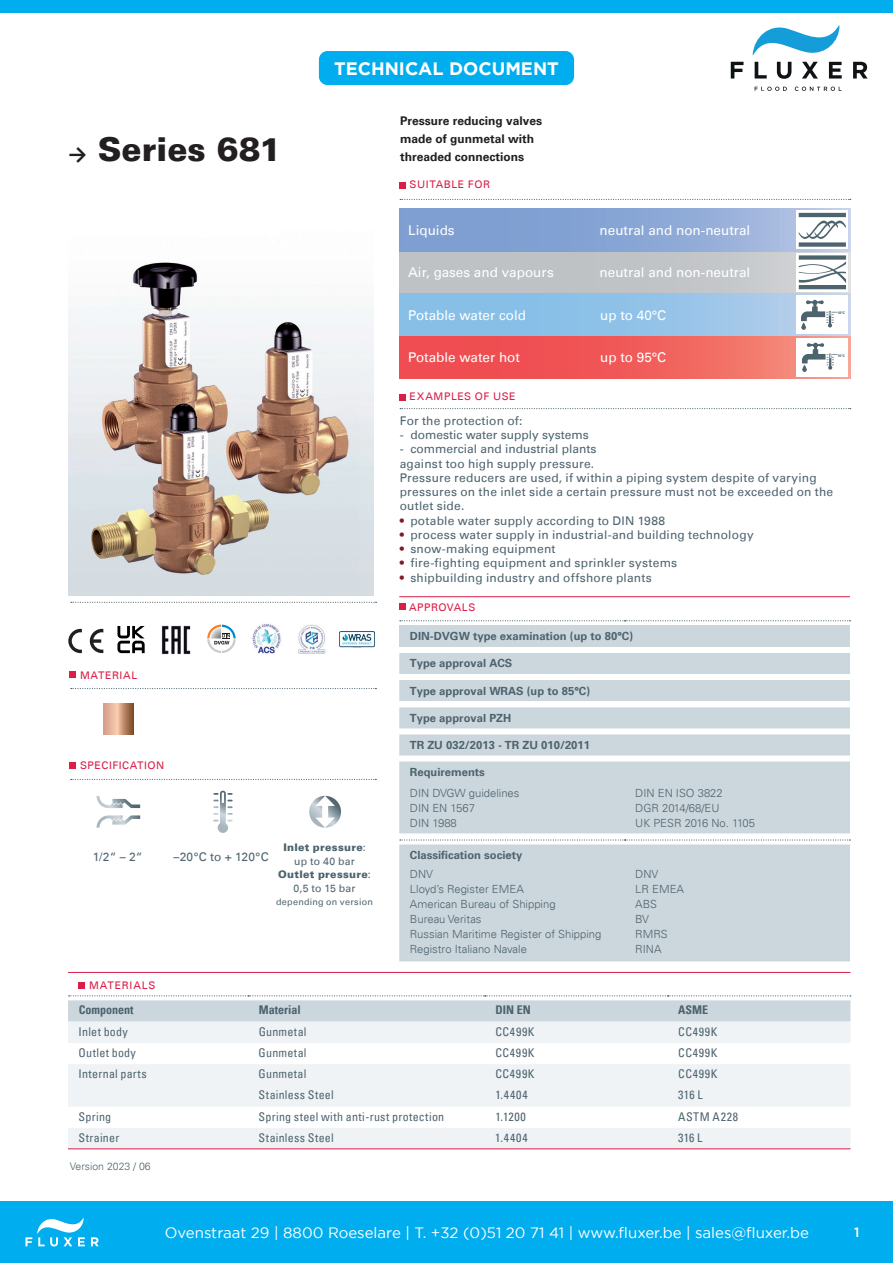
<style>
.page{position:relative;width:893px;height:1263px;background:#fff}
.page>*{position:absolute;margin:0;border:0;box-sizing:border-box;transform-origin:0 0}
.t1{font:900 33px "Univers";color:#231f20}
.t2{font:700 18px "Gotham";color:#fff}
.t3{font:15px "Gotham";color:#fff}
.t4{font:13.5px "Univers";color:#fff}
.t5{font:500 13.5px "Gotham";color:#fff}
.t6{font:12px/14.2px "Univers";letter-spacing:.015em;color:#4d636e}
.t7{font:condensed 12px "Univers";letter-spacing:.03em;color:#4d636e}
.t8{font:700 12px/18px "Univers";color:#231f20}
.t9{font:700 condensed 12px "Univers";color:#4d636e}
.t10{font:condensed 12px "Univers";letter-spacing:.055em;color:#4d636e}
.t11{font:300 11.25px/15px "Univers";color:#4d636e}
.t12{font:700 11.25px "Univers";color:#4d636e}
.t13{font:10.5px "Univers";letter-spacing:.05em;color:#d91e47}
.t14{font:900 10.5px/13.5px "Univers";letter-spacing:.025em;color:#4d636e;text-align:center}
.t15{font:300 10.5px "Univers";color:#4d636e}
.t16{font:10.5px "Univers";letter-spacing:.08em;color:#d91e47}
.t17{font:9px "Univers";letter-spacing:.03em;color:#4d636e}
.t18{font:700 condensed 3.6px "Univers";color:#4d636e}
.s1{font-family:"Calibri";font-weight:700;font-size:21px}
.s2{color:#831927}
.s3{font-weight:400}
</style>
<div class="page">
<div style="left:0;top:1201px;width:893px;height:62px;background:#00aeef"></div>
<div style="left:319px;top:51px;width:255px;height:34px;background:#00aeef;border-radius:9px"></div>
<svg style="left:755px;top:87px;width:32px;height:4px"></svg>
<svg style="left:795px;top:87px;width:47px;height:4px"></svg>
<svg style="left:731px;top:62px;width:12px;height:17px"></svg>
<svg style="left:755px;top:62px;width:12px;height:17px"></svg>
<svg style="left:777px;top:62px;width:14px;height:17px"></svg>
<svg style="left:802px;top:62px;width:16px;height:17px"></svg>
<svg style="left:853px;top:62px;width:14px;height:17px"></svg>
<svg style="left:829px;top:62px;width:13px;height:17px"></svg>
<svg style="left:753px;top:26px;width:86px;height:29px"></svg>
<div style="left:0;top:0;width:893px;height:13px;background:#00aeef"></div>
<svg style="left:91px;top:1237px;width:8px;height:9px"></svg>
<svg style="left:26px;top:1218px;width:59px;height:28px"></svg>
<svg style="left:71px;top:602px;width:306px;height:1px"></svg>
<svg style="left:71px;top:688px;width:305px;height:1px"></svg>
<svg style="left:71px;top:779px;width:305px;height:1px"></svg>
<img style="left:68px;top:262px;width:306px;height:333px">
<svg style="left:97px;top:796px;width:43px;height:32px"></svg>
<svg style="left:309px;top:796px;width:32px;height:32px"></svg>
<svg style="left:213px;top:791px;width:20px;height:42px"></svg>
<svg style="left:103px;top:703px;width:31px;height:31px"></svg>
<img style="left:340px;top:631px;width:34px;height:16px">
<img style="left:252px;top:624px;width:29px;height:29px">
<img style="left:298px;top:624px;width:28px;height:29px">
<svg style="left:207px;top:625px;width:29px;height:28px"></svg>
<img style="left:161px;top:625px;width:30px;height:30px">
<svg style="left:68px;top:629px;width:35px;height:24px"></svg>
<svg style="left:117px;top:626px;width:28px;height:27px"></svg>
<svg style="left:70px;top:672px;width:6px;height:6px"></svg>
<svg style="left:70px;top:762px;width:6px;height:6px"></svg>
<hr style="left:68px;top:972px;width:782px;height:1px;background:#d91e47">
<svg style="left:79px;top:982px;width:6px;height:6px"></svg>
<svg style="left:68px;top:1022px;width:782px;height:126px;fill:#eff3f5"></svg>
<svg style="left:68px;top:995px;width:783px;height:27px;background:#d4dce2"></svg>
<hr style="left:68px;top:1148px;width:782px;height:1px;background:#d91e47">
<div style="left:399px;top:626px;width:451px;height:21px;background:#ccd6dd"></div>
<svg style="left:400px;top:620px;width:450px;height:1px"></svg>
<div style="left:399px;top:653px;width:451px;height:21px;background:#ccd6dd"></div>
<svg style="left:399px;top:680px;width:451px;height:48px;background:#d2dbe1"></svg>
<div style="left:399px;top:734px;width:451px;height:21px;background:#ccd6dd"></div>
<div style="left:399px;top:761px;width:451px;height:72px;background:#ccd6dd"></div>
<div style="left:399px;top:844px;width:451px;height:117px;background:#ccd6dd"></div>
<svg style="left:400px;top:839px;width:450px;height:1px"></svg>
<hr style="left:399px;top:596px;width:451px;height:1px;background:#d91e47">
<div style="left:399px;top:603px;width:7px;height:7px;background:#d91e47"></div>
<svg style="left:400px;top:394px;width:6px;height:6px"></svg>
<svg style="left:400px;top:408px;width:451px;height:1px"></svg>
<svg style="left:400px;top:199px;width:451px;height:1px"></svg>
<div style="left:400px;top:251px;width:450px;height:42px;background:linear-gradient(to bottom,#c1c4c7,#c3c6c9)"></div>
<div style="left:400px;top:209px;width:450px;height:42px;background:linear-gradient(to right,#7094cd,#b2c2e3)"></div>
<svg style="left:400px;top:336px;width:450px;height:43px;background:#f05f5c"></svg>
<div style="left:796px;top:338px;width:52px;height:38px;background:#fff"></div>
<svg style="left:400px;top:293px;width:450px;height:43px;background:#93c2e8"></svg>
<svg style="left:802px;top:343px;width:35px;height:29px"></svg>
<div style="left:796px;top:296px;width:52px;height:38px;background:#fff"></div>
<div style="left:801px;top:322px;width:5px;height:8px;background:#4d636e;border-radius:2px"></div>
<svg style="left:801px;top:300px;width:36px;height:27px"></svg>
<svg style="left:796px;top:253px;width:52px;height:38px"></svg>
<svg style="left:799px;top:255px;width:47px;height:34px"></svg>
<svg style="left:796px;top:211px;width:52px;height:38px"></svg>
<svg style="left:799px;top:213px;width:47px;height:34px"></svg>
<svg style="left:400px;top:182px;width:6px;height:6px"></svg>
<h1 class="t1" style="left:68px;top:128px;width:215px"><span class="s1">→</span> Series 681</h1>
<h2 class="t2" style="left:334px;top:58px;width:226px">TECHNICAL DOCUMENT</h2>
<p class="t8" style="left:400px;top:113px;width:144px">Pressure reducing valves made of gunmetal with threaded connections</p>
<p class="t13" style="left:410px;top:178px;width:82px">SUITABLE FOR</p>
<p class="t4" style="left:408px;top:222px;width:48px">Liquids</p>
<p class="t4" style="left:600px;top:222px;width:152px">neutral and non-neutral</p>
<p class="t4" style="left:408px;top:264px;width:147px">Air, gases and vapours</p>
<p class="t4" style="left:600px;top:264px;width:152px">neutral and non-neutral</p>
<p class="t4" style="left:408px;top:308px;width:119px">Potable water cold</p>
<p class="t4" style="left:600px;top:308px;width:68px">up to 40°C</p>
<p class="t18" style="left:838px;top:311px;width:8px">40°C</p>
<p class="t4" style="left:408px;top:349px;width:113px">Potable water hot</p>
<p class="t4" style="left:600px;top:349px;width:68px">up to 95°C</p>
<p class="t18" style="left:838px;top:353px;width:8px">95°C</p>
<p class="t13" style="left:410px;top:390px;width:108px">EXAMPLES OF USE</p>
<p class="t6" style="left:400px;top:414px;width:124px">For the protection of:</p>
<p class="t6" style="left:400px;top:428px;width:191px">- domestic water supply systems</p>
<p class="t6" style="left:400px;top:442px;width:435px">- commercial and industrial plants<br>against too high supply pressure.<br>Pressure reducers are used, if within a piping system despite of varying pressures on the inlet side a certain pressure must not be exceeded on the outlet side.</p>
<p class="t6" style="left:400px;top:513px;width:267px"><span class="s2">•</span> potable water supply according to DIN 1988</p>
<p class="t6" style="left:400px;top:528px;width:355px"><span class="s2">•</span> process water supply in industrial-and building technology</p>
<p class="t6" style="left:400px;top:542px;width:157px"><span class="s2">•</span> snow-making equipment</p>
<p class="t6" style="left:400px;top:556px;width:279px"><span class="s2">•</span> fire-fighting equipment and sprinkler systems</p>
<p class="t6" style="left:400px;top:570px;width:254px"><span class="s2">•</span> shipbuilding industry and offshore plants</p>
<p class="t13" style="left:409px;top:601px;width:68px">APPROVALS</p>
<p class="t13" style="left:80px;top:669px;width:59px">MATERIAL</p>
<p class="t13" style="left:80px;top:759px;width:86px">SPECIFICATION</p>
<p class="t6" style="left:93px;top:849px;width:51px">1/2“ – 2“</p>
<p class="t6" style="left:173px;top:849px;width:97px">–20°C to + 120°C</p>
<p class="t14" style="left:278px;top:840px;width:94px">Inlet pressure<span class="s3">: up to 40 bar<br></span>Outlet pressure<span class="s3">:<br>0,5 to 15 bar</span></p>
<p class="t17" style="left:276px;top:896px;width:98px">depending on version</p>
<p class="t12" style="left:410px;top:630px;width:225px">DIN-DVGW type examination (up to 80°C)</p>
<p class="t12" style="left:410px;top:657px;width:104px">Type approval ACS</p>
<p class="t12" style="left:410px;top:684px;width:182px">Type approval WRAS (up to 85°C)</p>
<p class="t12" style="left:410px;top:711px;width:103px">Type approval PZH</p>
<p class="t12" style="left:410px;top:738px;width:182px">TR ZU 032/2013 - TR ZU 010/2011</p>
<p class="t12" style="left:410px;top:765px;width:77px">Requirements</p>
<p class="t11" style="left:410px;top:785px;width:111px">DIN DVGW guidelines<br>DIN EN 1567<br>DIN 1988</p>
<p class="t11" style="left:635px;top:785px;width:121px">DIN EN ISO 3822<br>DGR 2014/68/EU<br>UK PESR 2016 No. 1105</p>
<p class="t12" style="left:410px;top:848px;width:114px">Classification society</p>
<p class="t11" style="left:410px;top:866px;width:193px">DNV<br>Lloyd’s Register EMEA<br>American Bureau of Shipping<br>Bureau Veritas<br>Russian Maritime Register of Shipping<br>Registro Italiano Navale</p>
<p class="t11" style="left:635px;top:866px;width:50px">DNV<br>LR EMEA<br>ABS<br>BV<br>RMRS<br>RINA</p>
<p class="t16" style="left:89px;top:979px;width:68px">MATERIALS</p>
<p class="t9" style="left:79px;top:1003px;width:56px">Component</p>
<p class="t9" style="left:259px;top:1003px;width:43px">Material</p>
<p class="t9" style="left:495px;top:1003px;width:37px">DIN EN</p>
<p class="t9" style="left:678px;top:1003px;width:31px">ASME</p>
<p class="t7" style="left:79px;top:1024px;width:51px">Inlet body</p>
<p class="t7" style="left:259px;top:1024px;width:49px">Gunmetal</p>
<p class="t7" style="left:495px;top:1024px;width:41px">CC499K</p>
<p class="t7" style="left:678px;top:1024px;width:41px">CC499K</p>
<p class="t7" style="left:79px;top:1045px;width:59px">Outlet body</p>
<p class="t7" style="left:259px;top:1045px;width:49px">Gunmetal</p>
<p class="t7" style="left:495px;top:1045px;width:41px">CC499K</p>
<p class="t7" style="left:678px;top:1045px;width:41px">CC499K</p>
<p class="t7" style="left:79px;top:1066px;width:70px">Internal parts</p>
<p class="t7" style="left:259px;top:1066px;width:49px">Gunmetal</p>
<p class="t7" style="left:495px;top:1066px;width:41px">CC499K</p>
<p class="t7" style="left:678px;top:1066px;width:41px">CC499K</p>
<p class="t7" style="left:259px;top:1087px;width:77px">Stainless Steel</p>
<p class="t7" style="left:495px;top:1087px;width:34px">1.4404</p>
<p class="t7" style="left:678px;top:1087px;width:26px">316 L</p>
<p class="t7" style="left:79px;top:1109px;width:34px">Spring</p>
<p class="t7" style="left:259px;top:1109px;width:187px">Spring steel with anti-rust protection</p>
<p class="t7" style="left:495px;top:1109px;width:32px">1.1200</p>
<p class="t10" style="left:678px;top:1109px;width:62px">ASTM A228</p>
<p class="t7" style="left:79px;top:1130px;width:42px">Strainer</p>
<p class="t7" style="left:259px;top:1130px;width:77px">Stainless Steel</p>
<p class="t7" style="left:495px;top:1130px;width:34px">1.4404</p>
<p class="t7" style="left:678px;top:1130px;width:26px">316 L</p>
<p class="t15" style="left:70px;top:1160px;width:82px">Version 2023 / 06</p>
<p class="t3" style="left:165px;top:1224px;width:646px">Ovenstraat 29 | 8800 Roeselare | T. +32 (0)51 20 71 41 | www.fluxer.be | sales@fluxer.be</p>
<p class="t5" style="left:854px;top:1225px;width:7px">1</p>
</div>
